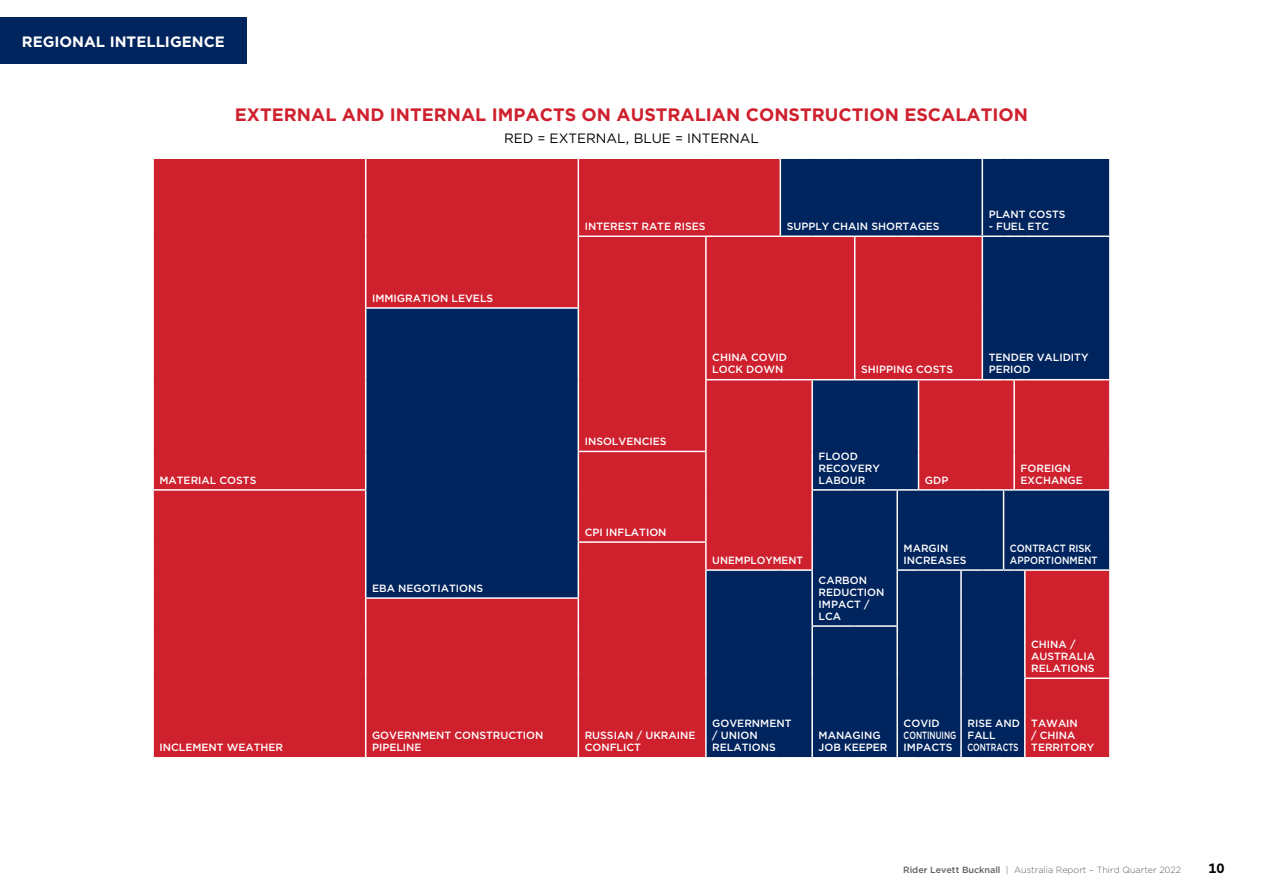
<style>
.page{position:relative;width:1263px;height:893px;background:#fff}
.page>*{position:absolute;margin:0;border:0;box-sizing:border-box;transform-origin:0 0}
.t1{font:700 18px "Gotham";color:#cf202e}
.t2{font:700 15px "Gotham";color:#fff}
.t3{font:13.5px "Gotham";color:#000}
.t4{font:700 13.5px "Gotham";color:#000}
.t5{font:500 10.5px/12px "Gotham";color:#fff}
.t6{font:500 10.5px/12px "Gotham";color:#fff;scale:.9 1}
.t7{font:300 9px "Gotham";color:#5f6062}
.s1{font-weight:500}
</style>
<div class="page">
<div style="left:154px;top:159px;width:211px;height:598px;background:#cf202e"></div>
<svg style="left:366px;top:159px;width:743px;height:598px;background:#722243"></svg>
<hr style="left:578px;top:159px;width:1px;height:76px;background:#fff">
<hr style="left:779px;top:159px;width:2px;height:76px;background:#fff">
<hr style="left:981px;top:159px;width:2px;height:76px;background:#fff">
<hr style="left:578px;top:235px;width:128px;height:2px;background:#fff">
<hr style="left:578px;top:237px;width:1px;height:70px;background:#fff">
<hr style="left:706px;top:235px;width:74px;height:2px;background:#fff">
<hr style="left:705px;top:237px;width:2px;height:71px;background:#fff">
<hr style="left:780px;top:235px;width:32px;height:2px;background:#fff">
<hr style="left:812px;top:235px;width:43px;height:2px;background:#fff">
<hr style="left:855px;top:235px;width:42px;height:2px;background:#fff">
<hr style="left:854px;top:237px;width:1px;height:71px;background:#fff">
<hr style="left:897px;top:235px;width:21px;height:2px;background:#fff">
<hr style="left:918px;top:235px;width:43px;height:2px;background:#fff">
<hr style="left:961px;top:235px;width:21px;height:2px;background:#fff">
<hr style="left:982px;top:235px;width:21px;height:2px;background:#fff">
<hr style="left:981px;top:237px;width:2px;height:71px;background:#fff">
<svg style="left:1003px;top:235px;width:22px;height:2px"></svg>
<hr style="left:1025px;top:235px;width:86px;height:2px;background:#fff">
<hr style="left:365px;top:307px;width:214px;height:2px;background:#fff">
<hr style="left:578px;top:309px;width:1px;height:71px;background:#fff">
<hr style="left:705px;top:308px;width:2px;height:71px;background:#fff">
<hr style="left:854px;top:308px;width:1px;height:71px;background:#fff">
<hr style="left:981px;top:308px;width:2px;height:71px;background:#fff">
<hr style="left:578px;top:380px;width:1px;height:71px;background:#fff">
<hr style="left:705px;top:379px;width:75px;height:1px;background:#fff">
<hr style="left:705px;top:380px;width:2px;height:71px;background:#fff">
<hr style="left:780px;top:379px;width:32px;height:1px;background:#fff">
<hr style="left:812px;top:379px;width:43px;height:1px;background:#fff">
<hr style="left:811px;top:380px;width:2px;height:71px;background:#fff">
<hr style="left:855px;top:379px;width:42px;height:1px;background:#fff">
<svg style="left:897px;top:379px;width:21px;height:1px"></svg>
<hr style="left:918px;top:379px;width:43px;height:1px;background:#fff">
<hr style="left:918px;top:380px;width:1px;height:71px;background:#fff">
<svg style="left:961px;top:379px;width:64px;height:1px"></svg>
<hr style="left:1013px;top:380px;width:2px;height:71px;background:#fff">
<hr style="left:1025px;top:379px;width:86px;height:1px;background:#fff">
<hr style="left:578px;top:451px;width:129px;height:1px;background:#fff">
<hr style="left:578px;top:452px;width:1px;height:38px;background:#fff">
<hr style="left:705px;top:452px;width:2px;height:38px;background:#fff">
<hr style="left:811px;top:451px;width:2px;height:38px;background:#fff">
<hr style="left:918px;top:451px;width:1px;height:38px;background:#fff">
<hr style="left:1013px;top:451px;width:2px;height:38px;background:#fff">
<hr style="left:152px;top:489px;width:214px;height:2px;background:#fff">
<hr style="left:578px;top:490px;width:1px;height:51px;background:#fff">
<hr style="left:705px;top:490px;width:2px;height:51px;background:#fff">
<hr style="left:811px;top:489px;width:44px;height:2px;background:#fff">
<hr style="left:811px;top:491px;width:2px;height:51px;background:#fff">
<hr style="left:855px;top:489px;width:42px;height:2px;background:#fff">
<hr style="left:897px;top:489px;width:21px;height:2px;background:#fff">
<hr style="left:896px;top:491px;width:2px;height:51px;background:#fff">
<hr style="left:918px;top:489px;width:43px;height:2px;background:#fff">
<hr style="left:961px;top:489px;width:21px;height:2px;background:#fff">
<hr style="left:982px;top:489px;width:21px;height:2px;background:#fff">
<hr style="left:1003px;top:491px;width:1px;height:51px;background:#fff">
<svg style="left:1003px;top:489px;width:22px;height:2px"></svg>
<hr style="left:1025px;top:489px;width:86px;height:2px;background:#fff">
<hr style="left:578px;top:541px;width:129px;height:2px;background:#fff">
<hr style="left:705px;top:543px;width:2px;height:26px;background:#fff">
<hr style="left:811px;top:542px;width:2px;height:27px;background:#fff">
<hr style="left:896px;top:542px;width:2px;height:27px;background:#fff">
<hr style="left:705px;top:569px;width:75px;height:2px;background:#fff">
<hr style="left:705px;top:571px;width:2px;height:27px;background:#fff">
<hr style="left:780px;top:569px;width:33px;height:2px;background:#fff">
<hr style="left:811px;top:571px;width:2px;height:27px;background:#fff">
<hr style="left:896px;top:569px;width:22px;height:2px;background:#fff">
<hr style="left:896px;top:571px;width:2px;height:27px;background:#fff">
<hr style="left:918px;top:569px;width:43px;height:2px;background:#fff">
<hr style="left:961px;top:569px;width:21px;height:2px;background:#fff">
<hr style="left:960px;top:571px;width:2px;height:27px;background:#fff">
<hr style="left:982px;top:569px;width:21px;height:2px;background:#fff">
<hr style="left:1025px;top:569px;width:86px;height:2px;background:#fff">
<hr style="left:365px;top:597px;width:214px;height:2px;background:#fff">
<svg style="left:578px;top:543px;width:1px;height:83px"></svg>
<hr style="left:705px;top:598px;width:2px;height:28px;background:#fff">
<hr style="left:811px;top:598px;width:2px;height:27px;background:#fff">
<hr style="left:896px;top:598px;width:2px;height:27px;background:#fff">
<hr style="left:960px;top:598px;width:2px;height:28px;background:#fff">
<svg style="left:1003px;top:542px;width:22px;height:84px;background:#103267"></svg>
<hr style="left:578px;top:626px;width:1px;height:52px;background:#fff">
<hr style="left:705px;top:626px;width:2px;height:52px;background:#fff">
<hr style="left:811px;top:625px;width:44px;height:2px;background:#fff">
<hr style="left:811px;top:627px;width:2px;height:51px;background:#fff">
<hr style="left:855px;top:625px;width:43px;height:2px;background:#fff">
<hr style="left:896px;top:627px;width:2px;height:51px;background:#fff">
<hr style="left:960px;top:626px;width:2px;height:52px;background:#fff">
<hr style="left:1024px;top:626px;width:1px;height:51px;background:#fff">
<hr style="left:578px;top:678px;width:1px;height:79px;background:#fff">
<hr style="left:705px;top:678px;width:2px;height:79px;background:#fff">
<hr style="left:811px;top:678px;width:2px;height:79px;background:#fff">
<hr style="left:896px;top:678px;width:2px;height:79px;background:#fff">
<hr style="left:960px;top:678px;width:2px;height:79px;background:#fff">
<hr style="left:1024px;top:677px;width:87px;height:2px;background:#fff">
<hr style="left:1024px;top:679px;width:1px;height:78px;background:#fff">
<svg style="left:897px;top:757px;width:21px;height:1px"></svg>
<svg style="left:961px;top:757px;width:64px;height:1px"></svg>
<div style="left:0;top:17px;width:247px;height:47px;background:#00245d"></div>
<h2 class="t2" style="left:22px;top:35px;width:204px">REGIONAL INTELLIGENCE</h2>
<h1 class="t1" style="left:235px;top:106px;width:795px">EXTERNAL AND INTERNAL IMPACTS ON AUSTRALIAN CONSTRUCTION ESCALATION</h1>
<p class="t3" style="left:504px;top:132px;width:256px">RED = EXTERNAL, BLUE = INTERNAL</p>
<p class="t5" style="left:372px;top:292px;width:123px">IMMIGRATION LEVELS</p>
<p class="t5" style="left:585px;top:221px;width:122px">INTEREST RATE RISES</p>
<p class="t5" style="left:787px;top:221px;width:154px">SUPPLY CHAIN SHORTAGES</p>
<p class="t5" style="left:989px;top:209px;width:78px">PLANT COSTS</p>
<p class="t5" style="left:989px;top:221px;width:62px">- FUEL ETC</p>
<p class="t5" style="left:585px;top:436px;width:83px">INSOLVENCIES</p>
<p class="t5" style="left:712px;top:352px;width:76px">CHINA COVID<br>LOCK DOWN</p>
<p class="t5" style="left:861px;top:364px;width:93px">SHIPPING COSTS</p>
<p class="t5" style="left:989px;top:352px;width:101px">TENDER VALIDITY<br>PERIOD</p>
<p class="t5" style="left:159px;top:474px;width:98px">MATERIAL COSTS</p>
<p class="t5" style="left:159px;top:742px;width:125px">INCLEMENT WEATHER</p>
<p class="t5" style="left:372px;top:583px;width:112px">EBA NEGOTIATIONS</p>
<p class="t5" style="left:585px;top:527px;width:83px">CPI INFLATION</p>
<p class="t5" style="left:819px;top:450px;width:63px">FLOOD<br>RECOVERY<br>LABOUR</p>
<p class="t5" style="left:925px;top:474px;width:25px">GDP</p>
<p class="t5" style="left:1020px;top:462px;width:64px">FOREIGN<br>EXCHANGE</p>
<p class="t5" style="left:712px;top:555px;width:92px">UNEMPLOYMENT</p>
<p class="t5" style="left:819px;top:574px;width:67px">CARBON<br>REDUCTION<br>IMPACT /<br>LCA</p>
<p class="t5" style="left:904px;top:543px;width:64px">MARGIN<br>INCREASES</p>
<p class="t6" style="left:1010px;top:543px;width:99px">CONTRACT RISK<br>APPORTIONMENT</p>
<p class="t5" style="left:1031px;top:639px;width:65px">CHINA /<br>AUSTRALIA<br>RELATIONS</p>
<p class="t5" style="left:585px;top:730px;width:112px">RUSSIAN / UKRAINE<br>CONFLICT</p>
<p class="t5" style="left:712px;top:718px;width:81px">GOVERNMENT / UNION<br>RELATIONS</p>
<p class="t5" style="left:904px;top:718px;width:54px">COVID<br>CONTINUING<br>IMPACTS</p>
<p class="t5" style="left:967px;top:718px;width:54px">RISE AND<br>FALL<br>CONTRACTS</p>
<p class="t5" style="left:372px;top:730px;width:173px">GOVERNMENT CONSTRUCTION<br>PIPELINE</p>
<p class="t5" style="left:819px;top:730px;width:70px">MANAGING<br>JOB KEEPER</p>
<p class="t5" style="left:1031px;top:718px;width:65px">TAWAIN<br>/ CHINA<br>TERRITORY</p>
<p class="t7" style="left:903px;top:866px;width:279px"><span class="s1">Rider Levett Bucknall</span> | Australia Report – Third Quarter 2022</p>
<p class="t4" style="left:1208px;top:862px;width:18px">10</p>
</div>
